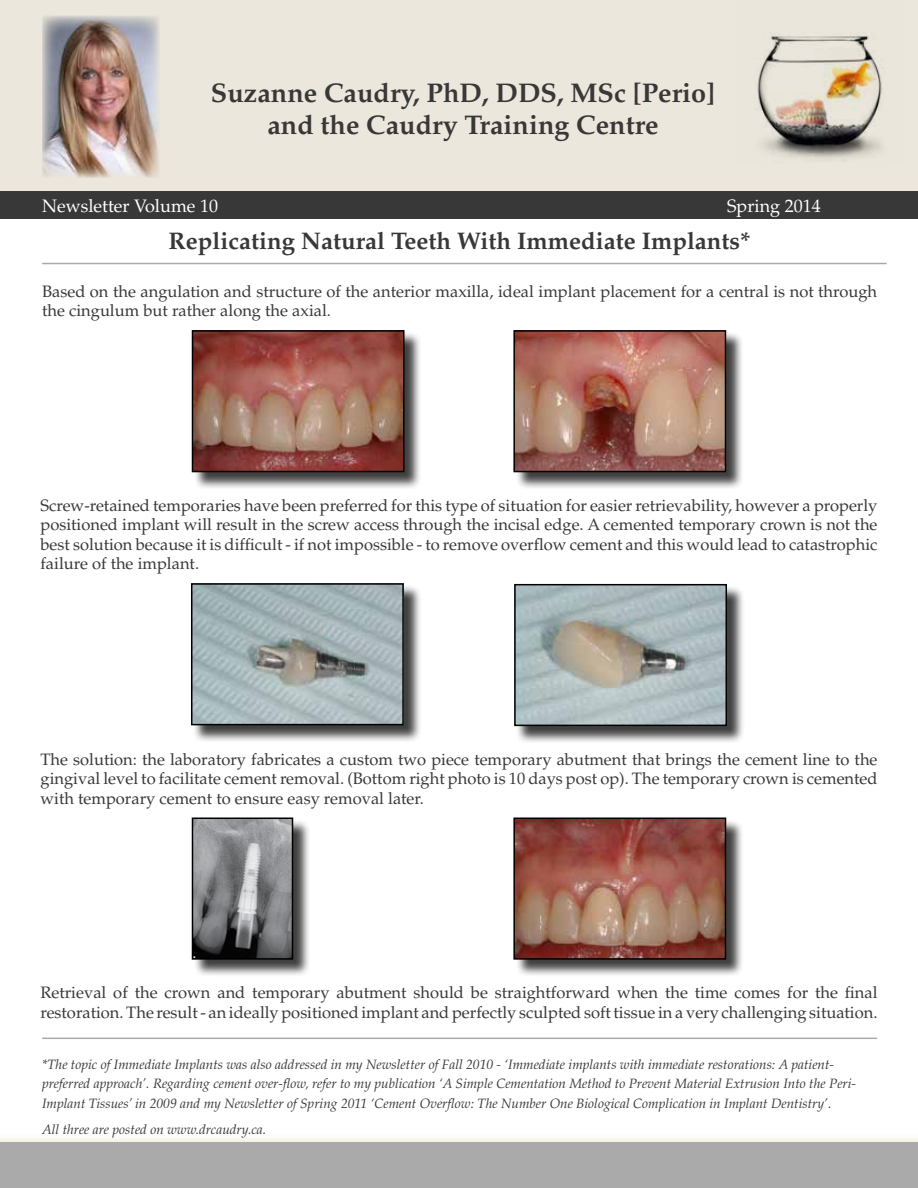
<style>
.page{position:relative;width:918px;height:1188px;background:#fff}
.page>*{position:absolute;margin:0;border:0;box-sizing:border-box;transform-origin:0 0}
.t1{font:700 27px/32.4px "Palatino";color:#383838;text-align:center}
.t2{font:700 24px "Palatino";color:#383838}
.t3{font:18px "Palatino";color:#fff}
.t4{font:16.5px/19.5px "Palatino";color:#383838}
.t5{font:italic 13.5px/19.5px "Palatino";color:#383838}
</style>
<div class="page">
<div style="left:0;top:182px;width:918px;height:37px;background:#383838"></div>
<div style="left:0;top:0;width:918px;height:191px;background:#ebe7dc"></div>
<hr style="left:42px;top:263px;width:845px;height:1px;background:#aaa">
<img style="left:757px;top:32px;width:126px;height:127px">
<div style="left:0;top:1133px;width:918px;height:55px;background:#e4d7ab;opacity:.75"></div>
<div style="left:0;top:1143px;width:918px;height:45px;background:#aaa"></div>
<img style="left:42px;top:16px;width:117px;height:161px">
<div style="left:193px;top:819px;width:118px;height:159px;background:#000;opacity:.75"></div>
<svg style="left:191px;top:817px;width:103px;height:143px;background:#7a7c7e"></svg>
<div style="left:515px;top:819px;width:229px;height:159px;background:#000;opacity:.75"></div>
<svg style="left:513px;top:817px;width:214px;height:143px;background:#935c4e"></svg>
<div style="left:193px;top:331px;width:229px;height:159px;background:#000;opacity:.75"></div>
<svg style="left:191px;top:330px;width:214px;height:143px;background:#965c50"></svg>
<div style="left:515px;top:331px;width:229px;height:159px;background:#000;opacity:.75"></div>
<img style="left:513px;top:330px;width:214px;height:143px">
<div style="left:192px;top:584px;width:230px;height:159px;background:#000;opacity:.75"></div>
<svg style="left:191px;top:583px;width:214px;height:143px;background:#9ca9ac"></svg>
<div style="left:515px;top:585px;width:230px;height:159px;background:#000;opacity:.75"></div>
<svg style="left:514px;top:583px;width:214px;height:144px;background:#a3adad"></svg>
<hr style="left:42px;top:1038px;width:835px;height:1px;background:#aaa">
<h1 class="t1" style="left:211px;top:77px;width:506px">Suzanne Caudry, PhD, DDS, MSc [Perio] and the Caudry Training Centre</h1>
<p class="t3" style="left:42px;top:195px;width:177px">Newsletter Volume 10</p>
<p class="t3" style="left:727px;top:195px;width:95px">Spring 2014</p>
<h2 class="t2" style="left:169px;top:227px;width:584px">Replicating Natural Teeth With Immediate Implants*</h2>
<p class="t4" style="left:42px;top:282px;width:837px">Based on the angulation and structure of the anterior maxilla, ideal implant placement for a central is not through the cingulum but rather along the axial.</p>
<p class="t4" style="left:41px;top:496px;width:839px;text-align:justify">Screw-retained temporaries have been preferred for this type of situation for easier retrievability, however a properly positioned implant will result in the screw access through the incisal edge. A cemented temporary crown is not the best solution because it is difficult - if not impossible - to remove overflow cement and this would lead to catastrophic failure of the implant.</p>
<p class="t4" style="left:40px;top:750px;width:839px;text-align:justify">The solution: the laboratory fabricates a custom two piece temporary abutment that brings the cement line to the gingival level to facilitate cement removal. (Bottom right photo is 10 days post op). The temporary crown is cemented with temporary cement to ensure easy removal later.</p>
<p class="t4" style="left:40px;top:983px;width:839px">Retrieval of the crown and temporary abutment should be straightforward when the time comes for the final restoration. The result - an ideally positioned implant and perfectly sculpted soft tissue in a very challenging situation.</p>
<p class="t5" style="left:42px;top:1055px;width:815px">*The topic of Immediate Implants was also addressed in my Newsletter of Fall 2010 - ‘Immediate implants with immediate restorations: A patient&shy;preferred approach’. Regarding cement over-flow, refer to my publication ‘A Simple Cementation Method to Prevent Material Extrusion Into the Peri-<br>Implant Tissues’ in 2009 and my Newsletter of Spring 2011 ‘Cement Overflow: The Number One Biological Complication in Implant Dentistry’.</p>
<p class="t5" style="left:42px;top:1120px;width:226px">All three are posted on www.drcaudry.ca.</p>
</div>
